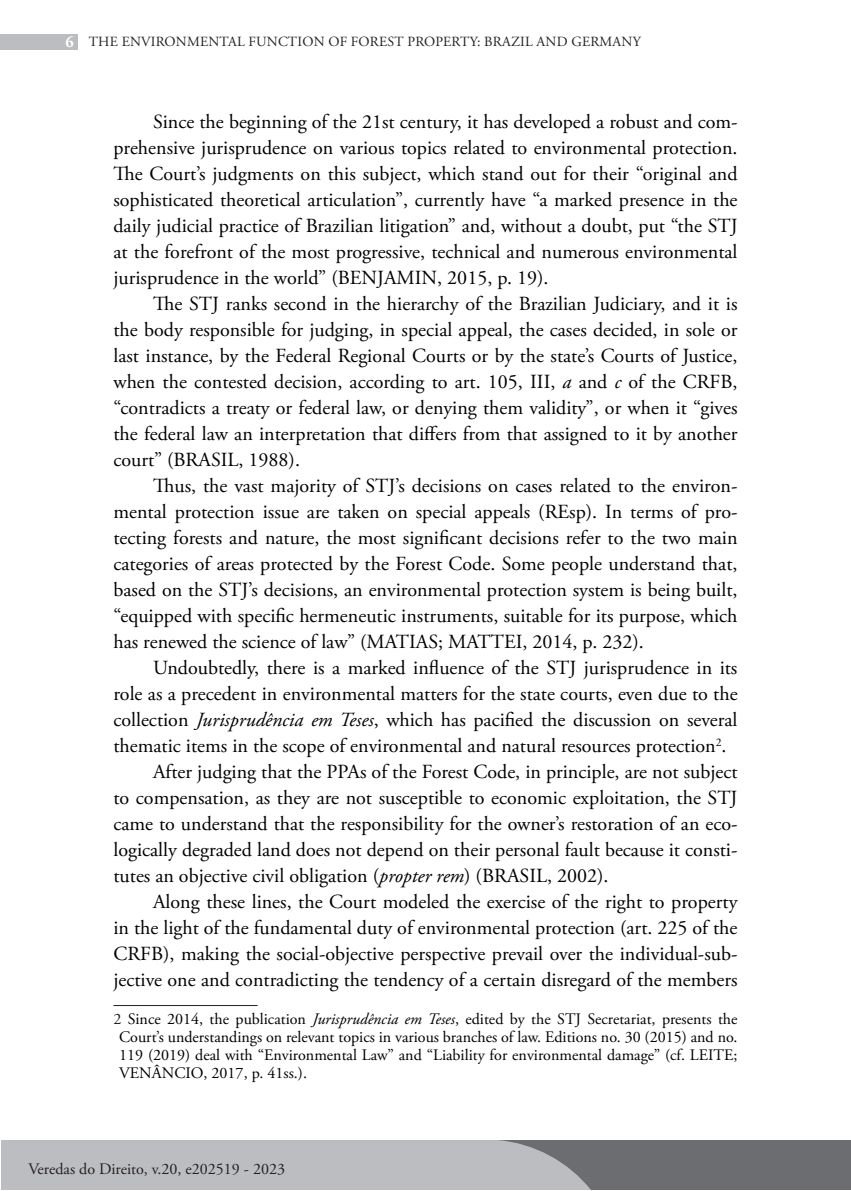
<style>
.page{position:relative;width:851px;height:1191px;background:#fff}
.page>*{position:absolute;margin:0;border:0;box-sizing:border-box;transform-origin:0 0}
.t1{font:20px/26px "Adobe Garamond Pro";color:#000001;text-align:justify}
.t2{font:16px/18px "Adobe Garamond Pro";color:#000001;text-align:justify}
.t3{font:16px "Adobe Garamond Pro";color:#231f20}
.t4{font:14px "Adobe Garamond Pro";letter-spacing:.015em;color:#231f20}
.s1{font-weight:700;font-size:16px;color:#fff}
.s2{font-style:italic}
.s3{color:#231f20}
</style>
<div class="page">
<div style="left:1px;top:1140px;width:849px;height:50px;background:#6c6d70"></div>
<div style="left:0;top:34px;width:77px;height:16px;background:#bcbdc0"></div>
<div style="left:1px;top:1140px;width:590px;height:50px;background:#bcbdc0"></div>
<hr style="left:113px;top:1005px;width:144px;height:1px;background:#231f20">
<p class="t4" style="left:65px;top:34px;width:576px"><span class="s1">6</span> THE ENVIRONMENTAL FUNCTION OF FOREST PROPERTY: BRAZIL AND GERMANY</p>
<p class="t1" style="left:113px;top:109px;width:625px;text-indent:40px">Since the beginning of the 21st century, it has developed a robust and com&shy;prehensive jurisprudence on various topics related to environmental protection.<br>The Court’s judgments on this subject, which stand out for their “original and sophisticated theoretical articulation”, currently have “a marked presence in the daily judicial practice of Brazilian litigation” and, without a doubt, put “the STJ at the forefront of the most progressive, technical and numerous environmental jurisprudence in the world” (BENJAMIN, 2015, p. 19).</p>
<p class="t1" style="left:113px;top:291px;width:625px;text-indent:40px">The STJ ranks second in the hierarchy of the Brazilian Judiciary, and it is the body responsible for judging, in special appeal, the cases decided, in sole or last instance, by the Federal Regional Courts or by the state’s Courts of Justice, when the contested decision, according to art. 105, III, <span class="s2">a</span> and <span class="s2">c</span> of the CRFB, “contradicts a treaty or federal law, or denying them validity”, or when it “gives the federal law an interpretation that differs from that assigned to it by another court” (BRASIL, 1988).</p>
<p class="t1" style="left:113px;top:473px;width:625px;text-indent:40px">Thus, the vast majority of STJ’s decisions on cases related to the environ&shy;mental protection issue are taken on special appeals (REsp). In terms of pro&shy;tecting forests and nature, the most significant decisions refer to the two main categories of areas protected by the Forest Code. Some people understand that, based on the STJ’s decisions, an environmental protection system is being built, “equipped with specific hermeneutic instruments, suitable for its purpose, which has renewed the science of law” (MATIAS; MATTEI, 2014, p. 232).</p>
<p class="t1" style="left:153px;top:655px;width:585px">Undoubtedly, there is a marked influence of the STJ jurisprudence in its</p>
<p class="t1" style="left:113px;top:681px;width:625px">role as a precedent in environmental matters for the state courts, even due to the</p>
<p class="t1" style="left:113px;top:707px;width:625px">collection <span class="s2">Jurisprudência em Teses</span>, which has pacified the discussion on several</p>
<p class="t1" style="left:113px;top:733px;width:614px">thematic items in the scope of environmental and natural resources protection<sup>2</sup>.</p>
<p class="t1" style="left:153px;top:759px;width:585px">After judging that the PPAs of the Forest Code, in principle, are not subject</p>
<p class="t1" style="left:113px;top:785px;width:625px">to compensation, as they are not susceptible to economic exploitation, the STJ</p>
<p class="t1" style="left:113px;top:811px;width:625px">came to understand that the responsibility for the owner’s restoration of an eco-</p>
<p class="t1" style="left:113px;top:837px;width:625px">logically degraded land does not depend on their personal fault because it consti-</p>
<p class="t1" style="left:113px;top:863px;width:496px">tutes an objective civil obligation (<span class="s2">propter rem</span>) (BRASIL, 2002).</p>
<p class="t1" style="left:153px;top:889px;width:585px">Along these lines, the Court modeled the exercise of the right to property</p>
<p class="t1" style="left:113px;top:915px;width:625px">in the light of the fundamental duty of environmental protection (art. 225 of the</p>
<p class="t1" style="left:113px;top:941px;width:625px">CRFB), making the social-objective perspective prevail over the individual-sub-</p>
<p class="t1" style="left:113px;top:967px;width:625px">jective one and contradicting the tendency of a certain disregard of the members</p>
<p class="t2" style="left:119px;top:1010px;width:620px;text-indent:-6px"><span class="s3">2</span> Since 2014, the publication <span class="s2">Jurisprudência em Teses</span>, edited by the STJ Secretariat, presents the Court’s understandings on relevant topics in various branches of law. Editions no. 30 (2015) and no.<br>119 (2019) deal with “Environmental Law” and “Liability for environmental damage” (cf. LEITE; VENÂNCIO, 2017, p. 41ss.).</p>
<p class="t3" style="left:28px;top:1159px;width:258px">Veredas do Direito, v.20, e202519 - 2023</p>
</div>
